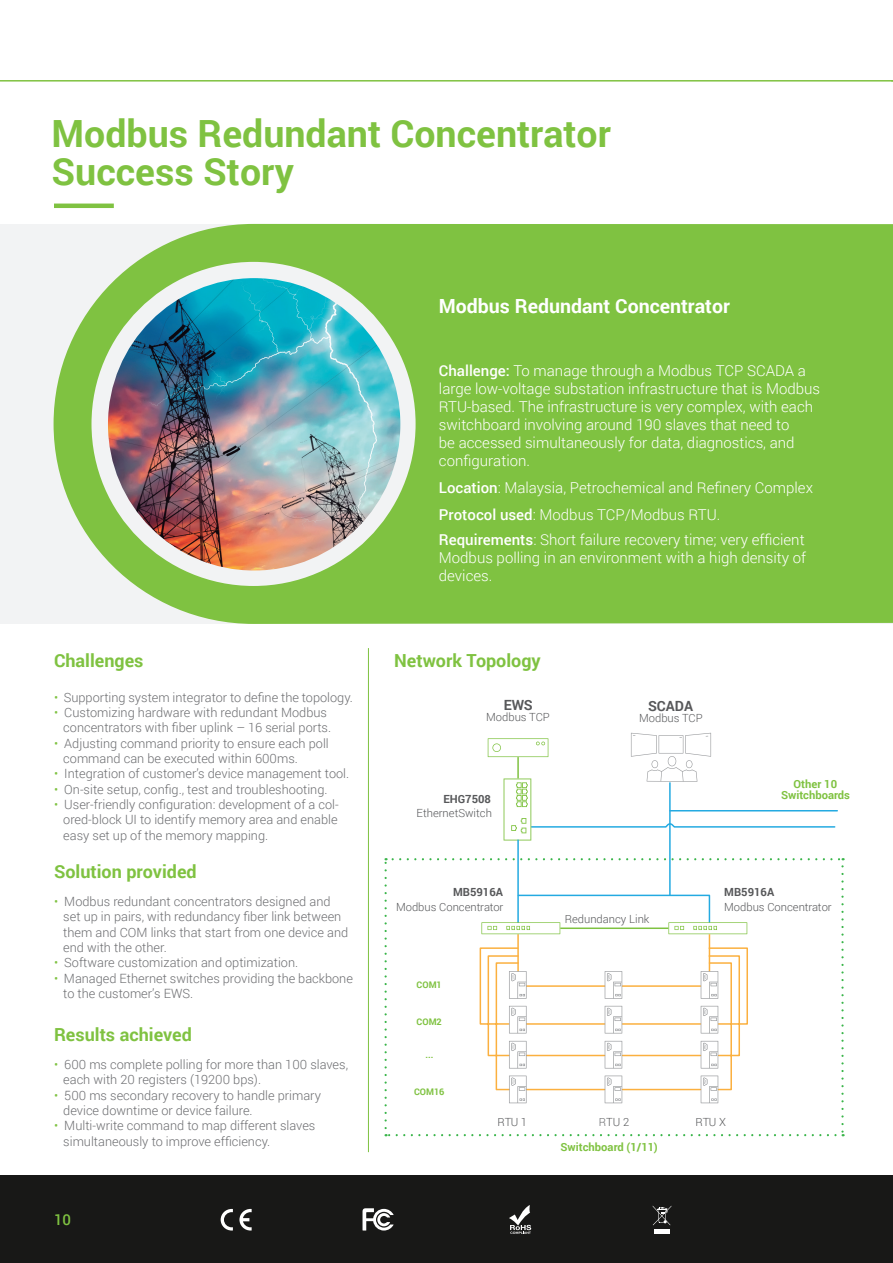
<style>
.page{position:relative;width:893px;height:1263px;background:#fff}
.page>*{position:absolute;margin:0;border:0;box-sizing:border-box;transform-origin:0 0}
.t1{font:700 37.5px "Roboto";color:#7fc241}
.t2{font:700 19.5px "Roboto";color:#fff}
.t3{font:700 18px "Roboto";color:#7fc241}
.t4{font:300 15px/18px "Roboto";color:#fff}
.t5{font:500 15px "Roboto";color:#7fc241}
.t6{font:700 14.1px "Roboto";color:#57585a}
.t7{font:300 12.75px "Roboto";color:#6c6d70}
.t8{font:300 11.25px "Roboto";color:#57585a}
.t9{font:700 11.25px/11.2px "Roboto";color:#7fc241;text-align:center}
.t10{font:700 11.25px "Roboto";color:#57585a}
.t11{font:700 9.15px "Roboto";color:#7fc241}
.s1{color:#7fc241}
.s2{font-weight:500}
.s3{color:#6c6d70}
</style>
<div class="page">
<div style="left:0;top:1176px;width:893px;height:87px;background:#181817"></div>
<svg style="left:362px;top:1208px;width:32px;height:22px"></svg>
<svg style="left:509px;top:1205px;width:22px;height:29px"></svg>
<hr style="left:654px;top:1229px;width:16px;height:4px;background:#fff">
<svg style="left:653px;top:1206px;width:18px;height:19px"></svg>
<svg style="left:239px;top:1209px;width:13px;height:21px"></svg>
<svg style="left:221px;top:1209px;width:12px;height:21px"></svg>
<hr style="left:0;top:80px;width:893px;height:2px;background:#7fc241">
<div style="left:0;top:224px;width:893px;height:400px;background:#f2f3f4"></div>
<svg style="left:54px;top:224px;width:839px;height:400px;background:#8dc857"></svg>
<hr style="left:368px;top:648px;width:1px;height:504px;background:#7fc241">
<hr style="left:54px;top:204px;width:60px;height:4px;background:#7fc241">
<svg style="left:488px;top:733px;width:348px;height:107px"></svg>
<hr style="left:517px;top:840px;width:2px;height:83px;background:#24aae1">
<hr style="left:517px;top:934px;width:2px;height:37px;background:#fbb03f">
<svg style="left:481px;top:894px;width:266px;height:40px"></svg>
<hr style="left:709px;top:934px;width:1px;height:37px;background:#fbb03f">
<hr style="left:669px;top:782px;width:2px;height:113px;background:#24aae1">
<hr style="left:670px;top:810px;width:167px;height:1px;background:#24aae1">
<svg style="left:384px;top:1128px;width:444px;height:8px"></svg>
<svg style="left:384px;top:858px;width:3px;height:262px"></svg>
<svg style="left:400px;top:858px;width:444px;height:2px"></svg>
<svg style="left:835px;top:874px;width:9px;height:262px"></svg>
<svg style="left:479px;top:947px;width:269px;height:156px"></svg>
<img style="left:108px;top:278px;width:292px;height:292px;border-radius:146px">
<div style="left:526px;top:1112px;width:12px;height:18px;background:#fff"></div>
<p class="t1" style="left:52px;top:108px;width:561px">Modbus Redundant Concentrator</p>
<p class="t1" style="left:52px;top:145px;width:244px">Success Story</p>
<p class="t2" style="left:439px;top:292px;width:292px">Modbus Redundant Concentrator</p>
<p class="t3" style="left:54px;top:648px;width:91px">Challenges</p>
<p class="t7" style="left:54px;top:688px;width:300px"><span class="s1">•</span> Supporting system integrator to define the topology.</p>
<p class="t7" style="left:54px;top:704px;width:274px"><span class="s1">•</span> Customizing hardware with redundant Modbus</p>
<p class="t7" style="left:63px;top:719px;width:269px">concentrators with fiber uplink – 16 serial ports.</p>
<p class="t7" style="left:54px;top:734px;width:276px"><span class="s1">•</span> Adjusting command priority to ensure each poll</p>
<p class="t7" style="left:63px;top:749px;width:236px">command can be executed within 600ms.</p>
<p class="t7" style="left:54px;top:765px;width:297px"><span class="s1">•</span> Integration of customer’s device management tool.</p>
<p class="t7" style="left:54px;top:780px;width:275px"><span class="s1">•</span> On-site setup, config., test and troubleshooting.</p>
<p class="t7" style="left:54px;top:795px;width:286px"><span class="s1">•</span> User-friendly configuration: development of a col-</p>
<p class="t7" style="left:63px;top:811px;width:276px">ored-block UI to identify memory area and enable</p>
<p class="t7" style="left:63px;top:827px;width:206px">easy set up of the memory mapping.</p>
<p class="t3" style="left:54px;top:859px;width:144px">Solution provided</p>
<p class="t7" style="left:54px;top:893px;width:278px"><span class="s1">•</span> Modbus redundant concentrators designed and</p>
<p class="t7" style="left:63px;top:908px;width:280px">set up in pairs, with redundancy fiber link between</p>
<p class="t7" style="left:63px;top:923px;width:286px">them and COM links that start from one device and</p>
<p class="t7" style="left:63px;top:938px;width:105px">end with the other.</p>
<p class="t7" style="left:54px;top:954px;width:246px"><span class="s1">•</span> Software customization and optimization.</p>
<p class="t7" style="left:54px;top:969px;width:300px"><span class="s1">•</span> Managed Ethernet switches providing the backbone</p>
<p class="t7" style="left:63px;top:984px;width:131px">to the customer’s EWS.</p>
<p class="t3" style="left:54px;top:1022px;width:139px">Results achieved</p>
<p class="t7" style="left:54px;top:1055px;width:296px"><span class="s1">•</span> 600 ms complete polling for more than 100 slaves,</p>
<p class="t7" style="left:63px;top:1071px;width:199px">each with 20 registers (19200 bps).</p>
<p class="t7" style="left:54px;top:1086px;width:268px"><span class="s1">•</span> 500 ms secondary recovery to handle primary</p>
<p class="t7" style="left:63px;top:1101px;width:191px">device downtime or device failure.</p>
<p class="t7" style="left:54px;top:1117px;width:263px"><span class="s1">•</span> Multi-write command to map different slaves</p>
<p class="t7" style="left:63px;top:1132px;width:208px">simultaneously to improve efficiency.</p>
<p class="t5" style="left:54px;top:1209px;width:19px">10</p>
<p class="t4" style="left:439px;top:361px;width:383px"><span class="s2">Challenge:</span> To manage through a Modbus TCP SCADA a large low-voltage substation infrastructure that is Modbus RTU-based. The infrastructure is very complex, with each switchboard involving around 190 slaves that need to<br>be accessed simultaneously for data, diagnostics, and configuration.</p>
<p class="t4" style="left:439px;top:478px;width:376px"><span class="s2">Location</span>: Malaysia, Petrochemical and Refinery Complex</p>
<p class="t4" style="left:439px;top:505px;width:283px"><span class="s2">Protocol used</span>: Modbus TCP/Modbus RTU.</p>
<p class="t4" style="left:439px;top:531px;width:369px;text-align:justify"><span class="s2">Requirements</span>: Short failure recovery time; very efficient Modbus polling in an environment with a high density of devices.</p>
<p class="t3" style="left:394px;top:648px;width:148px">Network Topology</p>
<p class="t6" style="left:504px;top:695px;width:31px">EWS</p>
<p class="t8" style="left:486px;top:709px;width:65px">Modbus TCP</p>
<p class="t10" style="left:443px;top:791px;width:49px">EHG7508</p>
<p class="t8" style="left:417px;top:805px;width:77px">EthernetSwitch</p>
<p class="t6" style="left:648px;top:696px;width:47px">SCADA</p>
<p class="t8" style="left:639px;top:710px;width:65px">Modbus TCP</p>
<p class="t9" style="left:781px;top:778px;width:70px">Other 10<br>Switchboards</p>
<p class="t10" style="left:453px;top:884px;width:51px">MB5916A</p>
<p class="t8" style="left:396px;top:899px;width:109px">Modbus Concentrator</p>
<p class="t11" style="left:417px;top:979px;width:27px">COM1</p>
<p class="t11" style="left:417px;top:1015px;width:27px">COM2</p>
<p class="t11" style="left:425px;top:1048px;width:9px">...</p>
<p class="t11" style="left:414px;top:1085px;width:32px">COM16</p>
<p class="t8" style="left:565px;top:911px;width:86px">Redundancy Link</p>
<p class="t10" style="left:724px;top:884px;width:51px">MB5916A</p>
<p class="t8" style="left:724px;top:899px;width:109px">Modbus Concentrator</p>
<p class="t8" style="left:497px;top:1114px;width:39px">RTU 1R</p>
<p class="t8" style="left:599px;top:1114px;width:32px"><span class="s3">R</span>TU 2</p>
<p class="t8" style="left:695px;top:1114px;width:32px">RTU X</p>
<p class="t9" style="left:560px;top:1140px;width:99px">Switchboard (1/11)</p>
</div>
